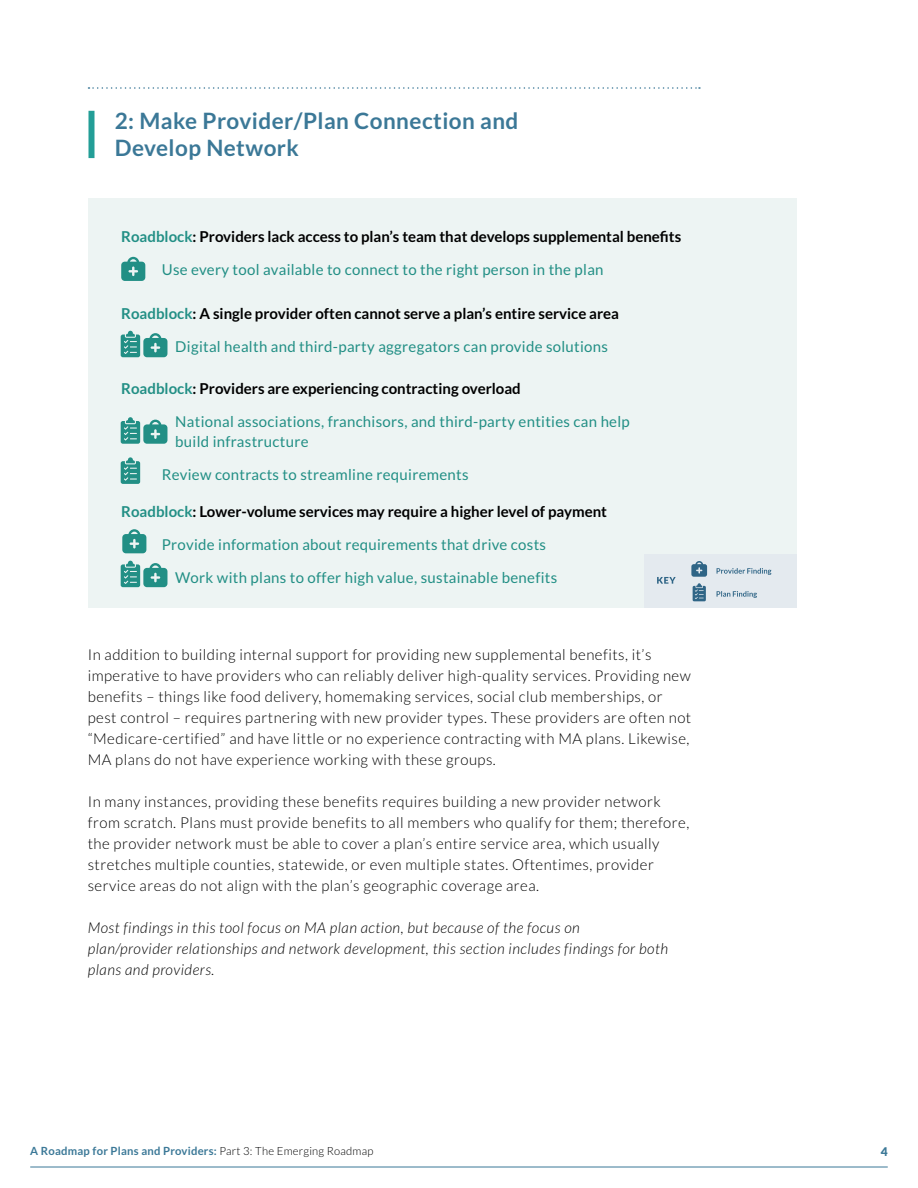
<style>
.page{position:relative;width:918px;height:1188px;background:#fff}
.page>*{position:absolute;margin:0;border:0;box-sizing:border-box;transform-origin:0 0}
.t1{font:700 22.5px/27px "Lato";letter-spacing:.02em;color:#3b7897}
.t2{font:300 15px/21px "Lato";letter-spacing:.03em;color:#000}
.t3{font:15px/19.5px "Lato";letter-spacing:.02em;color:#228f85}
.t4{font:700 15px "Lato";color:#000}
.t5{font:italic 300 15px/21px "Lato";letter-spacing:.03em;color:#000}
.t6{font:900 12px "Lato";color:#3b7897}
.t7{font:700 11.25px "Lato";letter-spacing:.02em;color:#3b7897}
.s1{color:#228f85}
.s2{font-weight:300;color:#000}
</style>
<div class="page">
<hr style="left:30px;top:1167px;width:858px;height:1px;background:#3b7897">
<div style="left:88px;top:198px;width:708px;height:410px;background:#edf4f3"></div>
<svg style="left:121px;top:457px;width:19px;height:27px"></svg>
<svg style="left:121px;top:257px;width:24px;height:24px"></svg>
<svg style="left:121px;top:331px;width:46px;height:26px"></svg>
<svg style="left:121px;top:417px;width:46px;height:27px"></svg>
<svg style="left:121px;top:561px;width:46px;height:26px"></svg>
<svg style="left:122px;top:529px;width:24px;height:24px"></svg>
<svg style="left:88px;top:87px;width:612px;height:2px"></svg>
<div style="left:88px;top:111px;width:6px;height:47px;background:#239e97"></div>
<div style="left:644px;top:554px;width:152px;height:53px;background:#e4eaef"></div>
<svg style="left:691px;top:561px;width:16px;height:16px"></svg>
<svg style="left:693px;top:583px;width:13px;height:18px"></svg>
<svg style="left:717px;top:591px;width:40px;height:7px"></svg>
<svg style="left:657px;top:577px;width:19px;height:7px"></svg>
<svg style="left:717px;top:568px;width:54px;height:7px"></svg>
<h1 class="t1" style="left:115px;top:107px;width:405px">2: Make Provider/Plan Connection and<br>Develop Network</h1>
<p class="t4" style="left:121px;top:228px;width:562px"><span class="s1">Roadblock</span>: Providers lack access to plan’s team that develops supplemental benefits</p>
<p class="t3" style="left:162px;top:260px;width:443px">Use every tool available to connect to the right person in the plan</p>
<p class="t4" style="left:121px;top:305px;width:499px"><span class="s1">Roadblock</span>: A single provider often cannot serve a plan’s entire service area</p>
<p class="t3" style="left:175px;top:337px;width:434px">Digital health and third-party aggregators can provide solutions</p>
<p class="t4" style="left:121px;top:380px;width:401px"><span class="s1">Roadblock</span>: Providers are experiencing contracting overload</p>
<p class="t3" style="left:175px;top:412px;width:456px">National associations, franchisors, and third-party entities can help build infrastructure</p>
<p class="t3" style="left:162px;top:464px;width:308px">Review contracts to streamline requirements</p>
<p class="t4" style="left:121px;top:503px;width:487px"><span class="s1">Roadblock</span>: Lower-volume services may require a higher level of payment</p>
<p class="t3" style="left:162px;top:535px;width:386px">Provide information about requirements that drive costs</p>
<p class="t3" style="left:175px;top:568px;width:383px">Work with plans to offer high value, sustainable benefits</p>
<p class="t2" style="left:88px;top:645px;width:605px">In addition to building internal support for providing new supplemental benefits, it’s imperative to have providers who can reliably deliver high-quality services. Providing new benefits – things like food delivery, homemaking services, social club memberships, or pest control – requires partnering with new provider types. These providers are often not “Medicare-certified” and have little or no experience contracting with MA plans. Likewise, MA plans do not have experience working with these groups.</p>
<p class="t2" style="left:88px;top:792px;width:603px">In many instances, providing these benefits requires building a new provider network from scratch. Plans must provide benefits to all members who qualify for them; therefore, the provider network must be able to cover a plan’s entire service area, which usually stretches multiple counties, statewide, or even multiple states. Oftentimes, provider service areas do not align with the plan’s geographic coverage area.</p>
<p class="t5" style="left:88px;top:918px;width:582px">Most findings in this tool focus on MA plan action, but because of the focus on plan/provider relationships and network development, this section includes findings for both plans and providers.</p>
<p class="t7" style="left:30px;top:1145px;width:345px">A Roadmap for Plans and Providers: <span class="s2">Part 3: The Emerging Roadmap</span></p>
<p class="t6" style="left:881px;top:1144px;width:8px">4</p>
</div>
